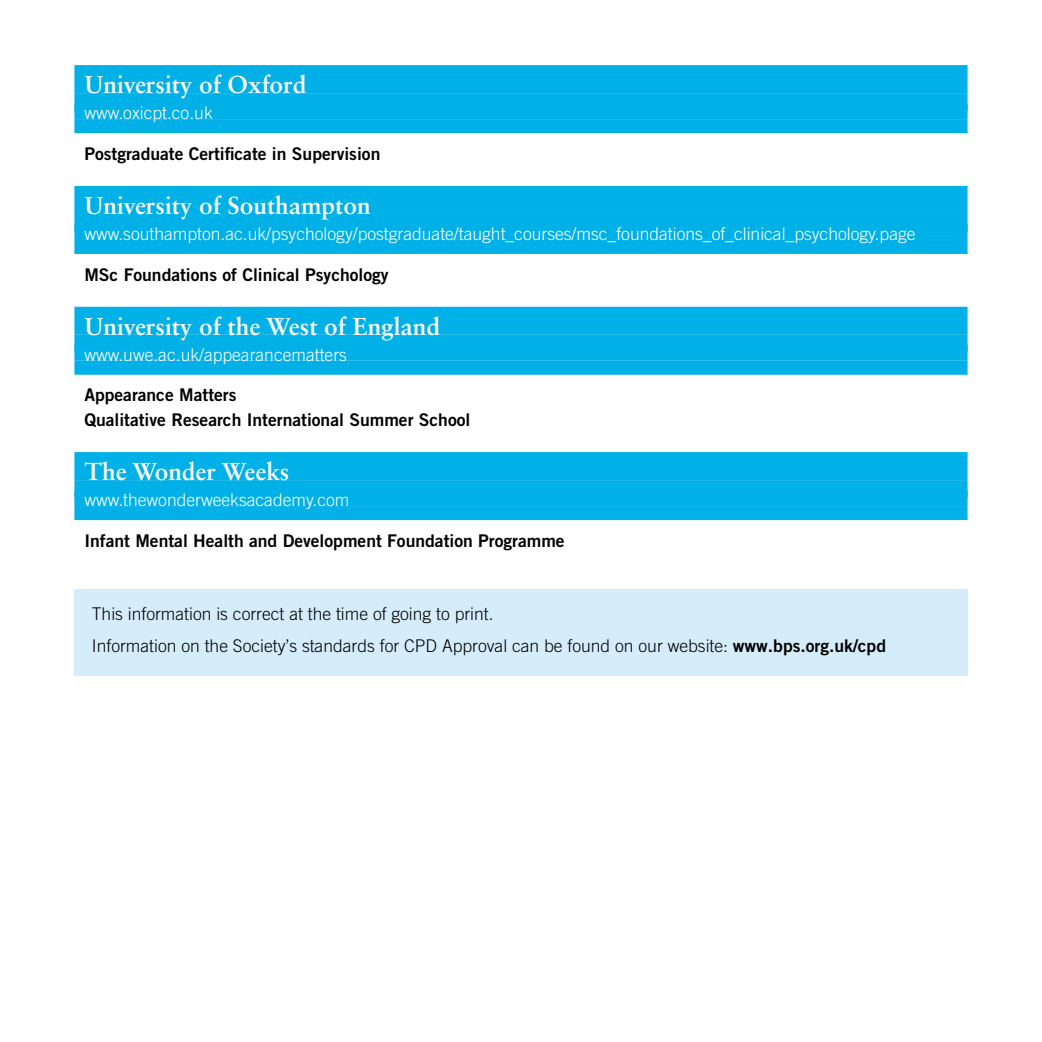
<style>
.page{position:relative;width:1042px;height:1042px;background:#fff}
.page>*{position:absolute;margin:0;border:0;box-sizing:border-box;transform-origin:0 0}
.t1{font:700 24.5px "Sabon LT Std";color:#fff}
.t2{font:17.5px/24.5px "Trade Gothic LT Std Bd 2";color:#000}
.t3{font:300 17.5px "Trade Gothic LT Std";color:#fff}
.t4{font:300 17.5px/32.7px "Trade Gothic LT Std";color:#000}
.s1{font-family:"Trade Gothic LT Std Bd 2";font-weight:400}
</style>
<div class="page">
<div style="left:74px;top:65px;width:893px;height:28px;background:#00b0e6"></div>
<div style="left:74px;top:93px;width:893px;height:18px;background:#00b0e6"></div>
<div style="left:74px;top:103px;width:893px;height:16px;background:#00b0e6"></div>
<div style="left:74px;top:119px;width:893px;height:14px;background:#00b0e6"></div>
<div style="left:74px;top:186px;width:893px;height:28px;background:#00b0e6"></div>
<div style="left:74px;top:214px;width:893px;height:17px;background:#00b0e6"></div>
<div style="left:74px;top:224px;width:893px;height:16px;background:#00b0e6"></div>
<div style="left:74px;top:240px;width:893px;height:14px;background:#00b0e6"></div>
<div style="left:74px;top:307px;width:893px;height:28px;background:#00b0e6"></div>
<div style="left:74px;top:335px;width:893px;height:17px;background:#00b0e6"></div>
<div style="left:74px;top:345px;width:893px;height:16px;background:#00b0e6"></div>
<div style="left:74px;top:361px;width:893px;height:14px;background:#00b0e6"></div>
<div style="left:74px;top:452px;width:893px;height:28px;background:#00b0e6"></div>
<div style="left:74px;top:480px;width:893px;height:17px;background:#00b0e6"></div>
<div style="left:74px;top:490px;width:893px;height:16px;background:#00b0e6"></div>
<div style="left:74px;top:506px;width:893px;height:14px;background:#00b0e6"></div>
<div style="left:74px;top:589px;width:893px;height:87px;background:#d5edfa"></div>
<h1 class="t1" style="left:84px;top:69px;width:223px">University of Oxford</h1>
<p class="t3" style="left:84px;top:102px;width:130px">www.oxicpt.co.uk</p>
<p class="t2" style="left:84px;top:141px;width:298px">Postgraduate Certificate in Supervision</p>
<h1 class="t1" style="left:84px;top:190px;width:288px">University of Southampton</h1>
<p class="t3" style="left:84px;top:223px;width:833px">www.southampton.ac.uk/psychology/postgraduate/taught_courses/msc_foundations_of_clinical_psychology.page</p>
<p class="t2" style="left:84px;top:262px;width:306px">MSc Foundations of Clinical Psychology</p>
<h1 class="t1" style="left:84px;top:311px;width:357px">University of the West of England</h1>
<p class="t3" style="left:84px;top:344px;width:264px">www.uwe.ac.uk/appearancematters</p>
<p class="t2" style="left:84px;top:382px;width:387px">Appearance Matters<br>Qualitative Research International Summer School</p>
<h1 class="t1" style="left:84px;top:456px;width:207px">The Wonder Weeks</h1>
<p class="t3" style="left:84px;top:489px;width:267px">www.thewonderweeksacademy.com</p>
<p class="t2" style="left:84px;top:528px;width:482px">Infant Mental Health and Development Foundation Programme</p>
<p class="t4" style="left:92px;top:597px;width:795px">This information is correct at the time of going to print.<br>Information on the Society’s standards for CPD Approval can be found on our website: <span class="s1">www.bps.org.uk/cpd</span></p>
</div>
